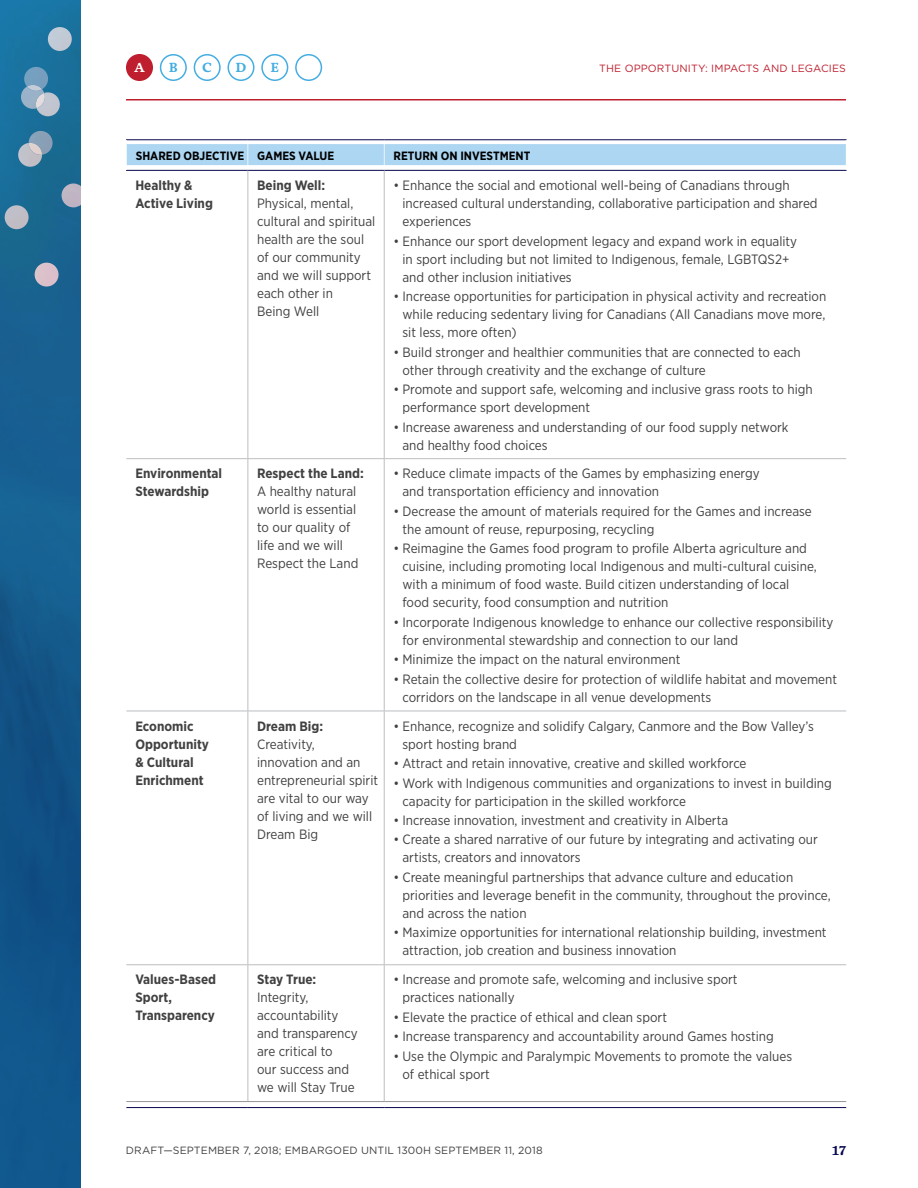
<style>
.page{position:relative;width:918px;height:1188px;background:#fff}
.page>*{position:absolute;margin:0;border:0;box-sizing:border-box;transform-origin:0 0}
.t1{font:13.5px/18px "Gotham Narrow";color:#414042}
.t2{font:700 13.5px/18px "Gotham Narrow";color:#414042}
.t3{font:700 13.5px "Livory";color:#44ade2}
.t4{font:700 13.5px "Livory";color:#07074e}
.t5{font:700 13.5px "Livory";color:#fff}
.t6{font:700 12px "Gotham Narrow";color:#000}
.t7{font:10.5px "Gotham";letter-spacing:.01em;color:#414042}
.t8{font:10.5px "Gotham";letter-spacing:.01em;color:#be1e2d}
</style>
<div class="page">
<hr style="left:126px;top:99px;width:720px;height:1px;background:#be1e2d">
<div style="left:127px;top:55px;width:25px;height:25px;background:#be1e2d;border-radius:50%"></div>
<div style="left:126px;top:54px;width:27px;height:27px;border:2px solid #be1e2d;border-radius:50%"></div>
<div style="left:160px;top:54px;width:27px;height:27px;border:2px solid #44ade2;border-radius:50%"></div>
<div style="left:194px;top:54px;width:27px;height:27px;border:2px solid #44ade2;border-radius:50%"></div>
<div style="left:228px;top:54px;width:27px;height:27px;border:2px solid #44ade2;border-radius:50%"></div>
<div style="left:261px;top:54px;width:27px;height:27px;border:2px solid #44ade2;border-radius:50%"></div>
<div style="left:295px;top:54px;width:27px;height:27px;border:2px solid #44ade2;border-radius:50%"></div>
<div style="left:0;top:0;width:81px;height:1188px;background:linear-gradient(to bottom,#1b6d98,#0e4d84)"></div>
<div style="left:48px;top:27px;width:24px;height:24px;background:#c2cbd5;border-radius:50%"></div>
<svg style="left:21px;top:67px;width:39px;height:49px;background:#6e9bb8"></svg>
<svg style="left:18px;top:131px;width:35px;height:36px"></svg>
<svg style="left:62px;top:184px;width:19px;height:23px"></svg>
<div style="left:5px;top:205px;width:24px;height:24px;background:#c0bdc5;border-radius:50%"></div>
<div style="left:35px;top:263px;width:24px;height:24px;background:#dbc0cb;border-radius:50%"></div>
<hr style="left:126px;top:458px;width:122px;height:1px;background:#bcbec0">
<hr style="left:248px;top:458px;width:136px;height:1px;background:#bcbec0">
<hr style="left:384px;top:458px;width:462px;height:1px;background:#bcbec0">
<hr style="left:126px;top:711px;width:122px;height:1px;background:#bcbec0">
<hr style="left:248px;top:711px;width:136px;height:1px;background:#bcbec0">
<hr style="left:384px;top:711px;width:462px;height:1px;background:#bcbec0">
<hr style="left:126px;top:964px;width:122px;height:1px;background:#bcbec0">
<hr style="left:248px;top:964px;width:136px;height:1px;background:#bcbec0">
<hr style="left:384px;top:964px;width:462px;height:1px;background:#bcbec0">
<hr style="left:126px;top:139px;width:122px;height:1px;background:#07074e">
<hr style="left:248px;top:139px;width:136px;height:1px;background:#07074e">
<hr style="left:384px;top:139px;width:463px;height:1px;background:#07074e">
<hr style="left:126px;top:170px;width:122px;height:1px;background:#07074e">
<hr style="left:248px;top:170px;width:136px;height:1px;background:#07074e">
<hr style="left:384px;top:170px;width:463px;height:1px;background:#07074e">
<hr style="left:248px;top:171px;width:1px;height:287px;background:#bcbec0">
<hr style="left:384px;top:171px;width:1px;height:287px;background:#bcbec0">
<hr style="left:248px;top:459px;width:1px;height:252px;background:#bcbec0">
<hr style="left:384px;top:459px;width:1px;height:252px;background:#bcbec0">
<hr style="left:248px;top:711px;width:1px;height:253px;background:#bcbec0">
<hr style="left:384px;top:711px;width:1px;height:253px;background:#bcbec0">
<hr style="left:248px;top:965px;width:1px;height:136px;background:#bcbec0">
<hr style="left:384px;top:965px;width:1px;height:136px;background:#bcbec0">
<hr style="left:126px;top:1101px;width:122px;height:1px;background:#939598">
<hr style="left:248px;top:1101px;width:136px;height:1px;background:#939598">
<hr style="left:384px;top:1101px;width:462px;height:1px;background:#939598">
<hr style="left:126px;top:1107px;width:122px;height:1px;background:#07074e">
<hr style="left:248px;top:1107px;width:136px;height:1px;background:#07074e">
<hr style="left:384px;top:1107px;width:462px;height:1px;background:#07074e">
<div style="left:127px;top:144px;width:121px;height:21px;background:#acd6f2"></div>
<div style="left:248px;top:144px;width:136px;height:21px;background:#acd6f2"></div>
<div style="left:385px;top:144px;width:461px;height:21px;background:#acd6f2"></div>
<p class="t5" style="left:134px;top:59px;width:12px">A</p>
<p class="t3" style="left:169px;top:59px;width:11px">B</p>
<p class="t3" style="left:202px;top:59px;width:11px">C</p>
<p class="t3" style="left:236px;top:59px;width:12px">D</p>
<p class="t3" style="left:271px;top:59px;width:10px">E</p>
<p class="t8" style="left:599px;top:62px;width:248px">THE OPPORTUNITY: IMPACTS AND LEGACIES</p>
<p class="t6" style="left:136px;top:148px;width:200px">SHARED OBJECTIVE GAMES VALUE</p>
<p class="t6" style="left:394px;top:148px;width:138px">RETURN ON INVESTMENT</p>
<p class="t2" style="left:135px;top:176px;width:79px">Healthy &amp;<br>Active Living</p>
<p class="t2" style="left:257px;top:176px;width:70px">Being Well:</p>
<p class="t1" style="left:402px;top:176px;width:417px;text-indent:-9px">• Enhance the social and emotional well-being of Canadians through increased cultural understanding, collaborative participation and shared experiences</p>
<p class="t1" style="left:402px;top:232px;width:396px;text-indent:-9px">• Enhance our sport development legacy and expand work in equality in sport including but not limited to Indigenous, female, LGBTQS2+ and other inclusion initiatives</p>
<p class="t1" style="left:402px;top:287px;width:425px;text-align:justify;text-indent:-9px">• Increase opportunities for participation in physical activity and recreation while reducing sedentary living for Canadians (All Canadians move more, sit less, more often)</p>
<p class="t1" style="left:402px;top:343px;width:400px;text-indent:-9px">• Build stronger and healthier communities that are connected to each other through creativity and the exchange of culture</p>
<p class="t1" style="left:402px;top:380px;width:412px;text-indent:-9px">• Promote and support safe, welcoming and inclusive grass roots to high performance sport development</p>
<p class="t1" style="left:402px;top:418px;width:388px;text-indent:-9px">• Increase awareness and understanding of our food supply network and healthy food choices</p>
<p class="t1" style="left:257px;top:194px;width:120px">Physical, mental, cultural and spiritual health are the soul of our community and we will support each other in<br>Being Well</p>
<p class="t2" style="left:135px;top:465px;width:88px">Environmental<br>Stewardship</p>
<p class="t2" style="left:257px;top:465px;width:108px">Respect the Land:</p>
<p class="t1" style="left:257px;top:482px;width:103px">A healthy natural world is essential to our quality of life and we will<br>Respect the Land</p>
<p class="t2" style="left:135px;top:717px;width:75px">Economic<br>Opportunity &amp; Cultural<br>Enrichment</p>
<p class="t2" style="left:257px;top:717px;width:68px">Dream Big:</p>
<p class="t1" style="left:257px;top:735px;width:123px">Creativity, innovation and an entrepreneurial spirit are vital to our way of living and we will<br>Dream Big</p>
<p class="t2" style="left:135px;top:970px;width:82px">Values-Based<br>Sport,<br>Transparency</p>
<p class="t2" style="left:257px;top:970px;width:61px">Stay True:</p>
<p class="t1" style="left:257px;top:988px;width:102px">Integrity, accountability and transparency are critical to<br>our success and we will Stay True</p>
<p class="t1" style="left:402px;top:464px;width:359px;text-indent:-9px">• Reduce climate impacts of the Games by emphasizing energy and transportation efficiency and innovation</p>
<p class="t1" style="left:402px;top:502px;width:411px;text-indent:-9px">• Decrease the amount of materials required for the Games and increase the amount of reuse, repurposing, recycling</p>
<p class="t1" style="left:402px;top:539px;width:416px;text-indent:-9px">• Reimagine the Games food program to profile Alberta agriculture and cuisine, including promoting local Indigenous and multi-cultural cuisine, with a minimum of food waste. Build citizen understanding of local food security, food consumption and nutrition</p>
<p class="t1" style="left:402px;top:613px;width:432px;text-indent:-9px">• Incorporate Indigenous knowledge to enhance our collective responsibility for environmental stewardship and connection to our land</p>
<p class="t1" style="left:393px;top:650px;width:288px">• Minimize the impact on the natural environment</p>
<p class="t1" style="left:402px;top:670px;width:436px;text-indent:-9px">• Retain the collective desire for protection of wildlife habitat and movement corridors on the landscape in all venue developments</p>
<p class="t1" style="left:402px;top:717px;width:413px;text-indent:-9px">• Enhance, recognize and solidify Calgary, Canmore and the Bow Valley’s sport hosting brand</p>
<p class="t1" style="left:393px;top:754px;width:355px">• Attract and retain innovative, creative and skilled workforce</p>
<p class="t1" style="left:402px;top:773px;width:431px;text-indent:-9px">• Work with Indigenous communities and organizations to invest in building capacity for participation in the skilled workforce</p>
<p class="t1" style="left:393px;top:811px;width:336px">• Increase innovation, investment and creativity in Alberta</p>
<p class="t1" style="left:402px;top:830px;width:417px;text-indent:-9px">• Create a shared narrative of our future by integrating and activating our artists, creators and innovators</p>
<p class="t1" style="left:402px;top:868px;width:430px;text-indent:-9px">• Create meaningful partnerships that advance culture and education priorities and leverage benefit in the community, throughout the province, and across the nation</p>
<p class="t1" style="left:402px;top:923px;width:426px;text-indent:-9px">• Maximize opportunities for international relationship building, investment attraction, job creation and business innovation</p>
<p class="t1" style="left:402px;top:970px;width:337px;text-indent:-9px">• Increase and promote safe, welcoming and inclusive sport practices nationally</p>
<p class="t1" style="left:393px;top:1008px;width:275px">• Elevate the practice of ethical and clean sport</p>
<p class="t1" style="left:393px;top:1027px;width:382px">• Increase transparency and accountability around Games hosting</p>
<p class="t1" style="left:402px;top:1047px;width:391px;text-indent:-9px">• Use the Olympic and Paralympic Movements to promote the values of ethical sport</p>
<p class="t7" style="left:126px;top:1145px;width:418px">DRAFT—SEPTEMBER 7, 2018; EMBARGOED UNTIL 1300H SEPTEMBER 11, 2018</p>
<p class="t4" style="left:832px;top:1143px;width:15px">17</p>
</div>
